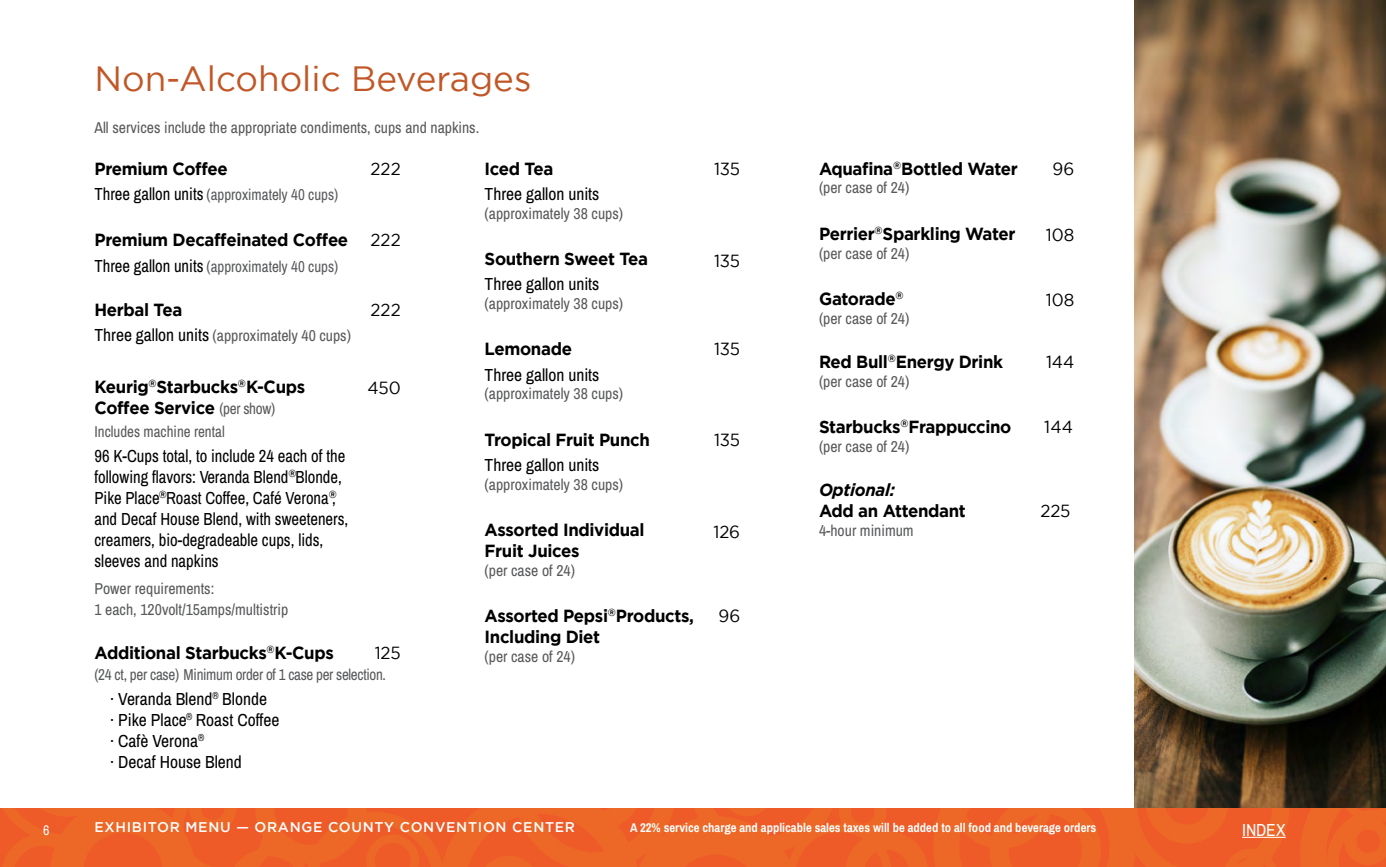
<style>
.page{position:relative;width:1386px;height:867px;background:#fff}
.page>*{position:absolute;margin:0;border:0;box-sizing:border-box;transform-origin:0 0}
._2__SubTitle-_orang{font:35px "Gotham";color:#c15727}
._3__Body_Copy-_BOLD{font:700 17.5px/21px "Gotham";letter-spacing:-.02em;color:#000;scale:.96 1}
._4__Body_Copy_-_reg{font:17.5px/21px "Archivo Narrow";color:#000;scale:.95 1}
._5_____Body_indented{font:17.5px "Archivo Narrow";color:#000}
._4__Body_Copy_-_reg-2{font:17.5px "Archivo Narrow";color:#000}
._3__Body_Copy-_BOLD-2{font:17.5px "Gotham";letter-spacing:-.005em;color:#000;scale:.96 1}
.t1{font:17.5px "Archivo Narrow";color:#fff}
._4__Body_Copy_-_reg-3{font:15.75px/21px "Archivo Narrow";color:#58595b}
._3__Body_Copy-_BOLD-3{font:15.75px "Archivo Narrow";color:#58595b}
._4__Body_Copy_-_reg-4{font:15.75px "Archivo Narrow";color:#58595b;scale:.95 1}
._3__Body_Copy-_BOLD-4{font:15.75px "Archivo Narrow";letter-spacing:-.02em;color:#58595b;scale:.96 1}
._3__Body_Copy-_BOLD-5{font:15.75px "Archivo Narrow";color:#58595b;scale:.95 1}
.t2{font:500 14px "Gotham";letter-spacing:.05em;color:#fff}
.t3{font:14px "Archivo Narrow";color:#fff}
.t4{font:700 12.6px "Archivo Narrow";color:#fff}
.s1{font-size:17.5px;color:#000}
.s2{font-family:"Archivo Narrow";font-weight:400;font-size:15.75px;color:#58595b}
.s3{font-style:italic}
</style>
<div class="page">
<img style="left:1134px;top:0;width:252px;height:808px">
<svg style="left:0;top:808px;width:1386px;height:58px;background:#ed6126"></svg>
<hr style="left:1242px;top:836px;width:44px;height:1px;background:#fff">
<p class="_2__SubTitle-_orang" style="left:94px;top:59px;width:438px">Non-Alcoholic Beverages</p>
<p class="_4__Body_Copy_-_reg-3" style="left:94px;top:117px;width:386px">All services include the appropriate condiments, cups and napkins.</p>
<p class="_3__Body_Copy-_BOLD" style="left:94px;top:158px;width:140px">Premium Coffee</p>
<p class="_3__Body_Copy-_BOLD-2" style="left:371px;top:159px;width:33px">222</p>
<p class="_4__Body_Copy_-_reg-4" style="left:94px;top:184px;width:258px"><span class="s1">Three gallon units</span> (approximately 40 cups)</p>
<p class="_3__Body_Copy-_BOLD" style="left:94px;top:229px;width:266px">Premium Decaffeinated Coffee</p>
<p class="_3__Body_Copy-_BOLD-2" style="left:371px;top:230px;width:33px">222</p>
<p class="_4__Body_Copy_-_reg-4" style="left:94px;top:255px;width:258px"><span class="s1">Three gallon units</span> (approximately 40 cups)</p>
<p class="_3__Body_Copy-_BOLD" style="left:94px;top:298px;width:93px">Herbal Tea</p>
<p class="_3__Body_Copy-_BOLD-2" style="left:371px;top:299px;width:33px">222</p>
<p class="_4__Body_Copy_-_reg-3" style="left:94px;top:324px;width:258px"><span class="s1">Three gallon units</span> (approximately 40 cups)</p>
<p class="_3__Body_Copy-_BOLD" style="left:94px;top:375px;width:221px">Keurig<sup>®</sup>Starbucks<sup>®</sup>K-Cups<br>Coffee Service <span class="s2">(per show)</span></p>
<p class="_3__Body_Copy-_BOLD-2" style="left:368px;top:378px;width:36px">450</p>
<p class="_3__Body_Copy-_BOLD-5" style="left:94px;top:420px;width:139px">Includes machine rental</p>
<p class="_4__Body_Copy_-_reg" style="left:94px;top:444px;width:269px">96 K-Cups total, to include 24 each of the following flavors: Veranda Blend<sup>®</sup>Blonde, Pike Place<sup>®</sup>Roast Coffee, Café Verona<sup>®</sup>, and Decaf House Blend, with sweeteners, creamers, bio-degradeable cups, lids, sleeves and napkins</p>
<p class="_4__Body_Copy_-_reg-3" style="left:94px;top:577px;width:195px">Power requirements:<br>1 each, 120volt/15amps/multistrip</p>
<p class="_3__Body_Copy-_BOLD" style="left:94px;top:641px;width:251px">Additional Starbucks<sup>®</sup>K-Cups</p>
<p class="_3__Body_Copy-_BOLD-2" style="left:375px;top:642px;width:29px">125</p>
<p class="_3__Body_Copy-_BOLD-4" style="left:94px;top:663px;width:305px">(24 ct, per case) Minimum order of 1 case per selection.</p>
<p class="_5_____Body_indented" style="left:110px;top:686px;width:158px">· Veranda Blend<sup>®</sup> Blonde</p>
<p class="_5_____Body_indented" style="left:110px;top:707px;width:171px">· Pike Place<sup>®</sup> Roast Coffee</p>
<p class="_5_____Body_indented" style="left:110px;top:728px;width:95px">· Cafè Verona<sup>®</sup></p>
<p class="_5_____Body_indented" style="left:110px;top:749px;width:133px">· Decaf House Blend</p>
<p class="_3__Body_Copy-_BOLD" style="left:485px;top:158px;width:73px">Iced Tea</p>
<p class="_3__Body_Copy-_BOLD-2" style="left:714px;top:159px;width:29px">135</p>
<p class="_4__Body_Copy_-_reg-2" style="left:485px;top:182px;width:116px">Three gallon units</p>
<p class="_4__Body_Copy_-_reg-3" style="left:485px;top:203px;width:140px">(approximately 38 cups)</p>
<p class="_3__Body_Copy-_BOLD" style="left:485px;top:248px;width:172px">Southern Sweet Tea</p>
<p class="_3__Body_Copy-_BOLD-2" style="left:714px;top:251px;width:29px">135</p>
<p class="_4__Body_Copy_-_reg-2" style="left:485px;top:272px;width:116px">Three gallon units</p>
<p class="_4__Body_Copy_-_reg-3" style="left:485px;top:293px;width:140px">(approximately 38 cups)</p>
<p class="_3__Body_Copy-_BOLD" style="left:485px;top:338px;width:92px">Lemonade</p>
<p class="_3__Body_Copy-_BOLD-2" style="left:714px;top:339px;width:29px">135</p>
<p class="_4__Body_Copy_-_reg-2" style="left:485px;top:362px;width:116px">Three gallon units</p>
<p class="_4__Body_Copy_-_reg-3" style="left:485px;top:383px;width:140px">(approximately 38 cups)</p>
<p class="_3__Body_Copy-_BOLD" style="left:485px;top:428px;width:174px">Tropical Fruit Punch</p>
<p class="_3__Body_Copy-_BOLD-2" style="left:714px;top:429px;width:29px">135</p>
<p class="_4__Body_Copy_-_reg-2" style="left:485px;top:452px;width:116px">Three gallon units</p>
<p class="_4__Body_Copy_-_reg-3" style="left:485px;top:473px;width:140px">(approximately 38 cups)</p>
<p class="_3__Body_Copy-_BOLD" style="left:485px;top:518px;width:168px">Assorted Individual<br>Fruit Juices</p>
<p class="_3__Body_Copy-_BOLD-2" style="left:714px;top:521px;width:29px">126</p>
<p class="_3__Body_Copy-_BOLD-3" style="left:485px;top:559px;width:92px">(per case of 24)</p>
<p class="_3__Body_Copy-_BOLD" style="left:485px;top:604px;width:220px">Assorted Pepsi<sup>®</sup>Products,<br>Including Diet</p>
<p class="_3__Body_Copy-_BOLD-2" style="left:719px;top:605px;width:24px">96</p>
<p class="_3__Body_Copy-_BOLD-3" style="left:485px;top:645px;width:92px">(per case of 24)</p>
<p class="_3__Body_Copy-_BOLD" style="left:819px;top:157px;width:209px">Aquafina<sup>®</sup>Bottled Water</p>
<p class="_3__Body_Copy-_BOLD-2" style="left:1053px;top:159px;width:24px">96</p>
<p class="_3__Body_Copy-_BOLD-3" style="left:819px;top:177px;width:92px">(per case of 24)</p>
<p class="_3__Body_Copy-_BOLD" style="left:819px;top:222px;width:206px">Perrier<sup>®</sup>Sparkling Water</p>
<p class="_3__Body_Copy-_BOLD-2" style="left:1046px;top:225px;width:31px">108</p>
<p class="_3__Body_Copy-_BOLD-3" style="left:819px;top:242px;width:92px">(per case of 24)</p>
<p class="_3__Body_Copy-_BOLD" style="left:819px;top:287px;width:90px">Gatorade<sup>®</sup></p>
<p class="_3__Body_Copy-_BOLD-2" style="left:1046px;top:290px;width:31px">108</p>
<p class="_3__Body_Copy-_BOLD-3" style="left:819px;top:307px;width:92px">(per case of 24)</p>
<p class="_3__Body_Copy-_BOLD" style="left:819px;top:350px;width:193px">Red Bull<sup>®</sup>Energy Drink</p>
<p class="_3__Body_Copy-_BOLD-2" style="left:1046px;top:351px;width:31px">144</p>
<p class="_3__Body_Copy-_BOLD-3" style="left:819px;top:370px;width:92px">(per case of 24)</p>
<p class="_3__Body_Copy-_BOLD" style="left:819px;top:415px;width:202px">Starbucks<sup>®</sup>Frappuccino</p>
<p class="_3__Body_Copy-_BOLD-2" style="left:1044px;top:416px;width:32px">144</p>
<p class="_3__Body_Copy-_BOLD-3" style="left:819px;top:435px;width:92px">(per case of 24)</p>
<p class="_3__Body_Copy-_BOLD" style="left:819px;top:478px;width:155px"><span class="s3">Optional:<br></span>Add an Attendant</p>
<p class="_3__Body_Copy-_BOLD-2" style="left:1041px;top:500px;width:33px">225</p>
<p class="_3__Body_Copy-_BOLD-3" style="left:819px;top:519px;width:96px">4-hour minimum</p>
<p class="t3" style="left:43px;top:819px;width:8px">6</p>
<p class="t2" style="left:94px;top:819px;width:482px">EXHIBITOR MENU — ORANGE COUNTY CONVENTION CENTER</p>
<p class="t4" style="left:630px;top:820px;width:468px">A 22% service charge and applicable sales taxes will be added to all food and beverage orders</p>
<p class="t1" style="left:1242px;top:817px;width:45px">INDEX</p>
</div>
